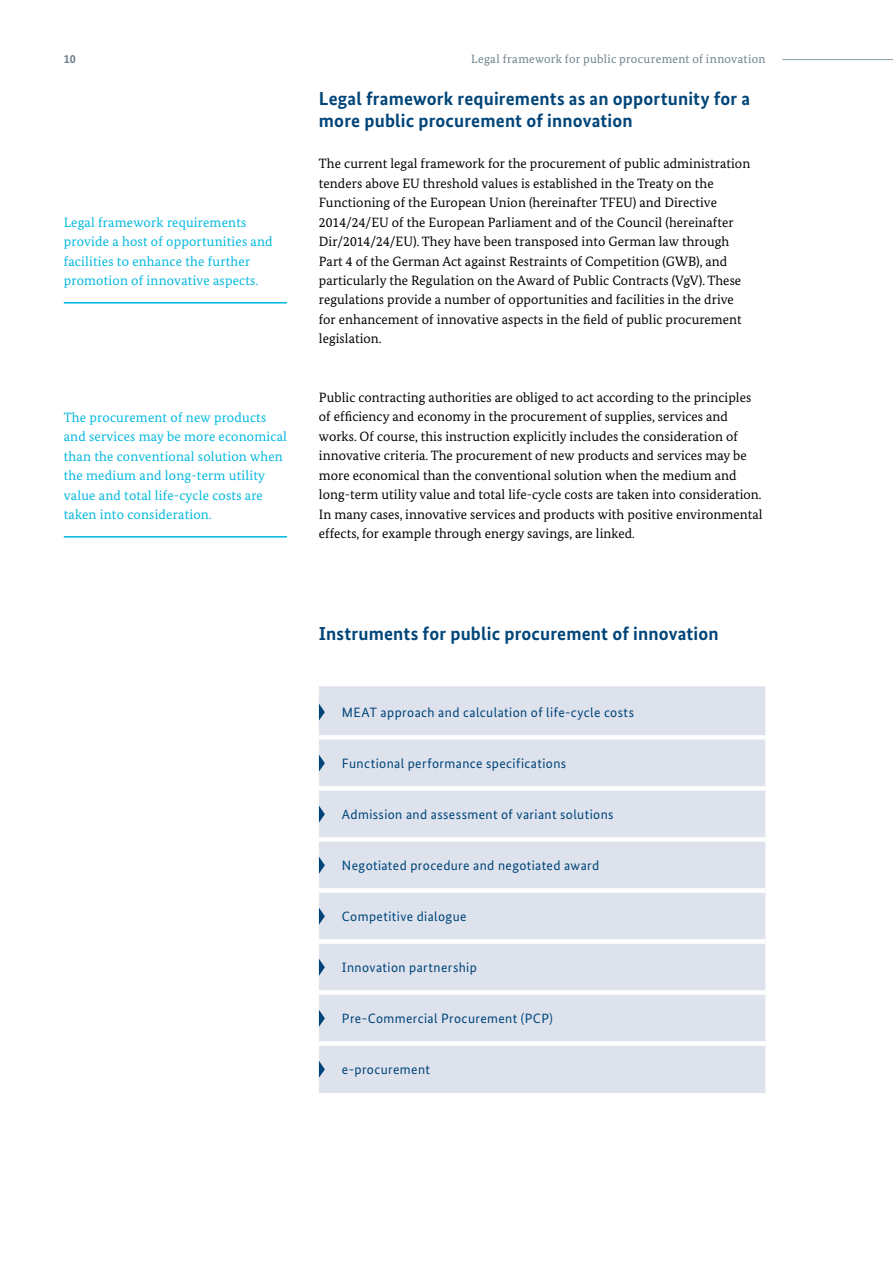
<style>
.page{position:relative;width:893px;height:1263px;background:#fff}
.page>*{position:absolute;margin:0;border:0;box-sizing:border-box;transform-origin:0 0}
.t1{font:700 18.75px/22.5px "Bundes Sans";letter-spacing:.01em;color:#004579}
.t2{font:13.5px/19.5px "Bundes Serif";letter-spacing:.005em;color:#000}
.t3{font:13.5px/19.5px "Bundes Serif";letter-spacing:.015em;color:#00b8de}
.t4{font:13.5px "Bundes Sans";letter-spacing:.03em;color:#004579}
.t5{font:12px "Bundes Serif";letter-spacing:.02em;color:#6b808b}
.t6{font:700 12px "Bundes Sans";color:#6b808b}
</style>
<div class="page">
<hr style="left:64px;top:302px;width:223px;height:2px;background:#00b8de">
<hr style="left:64px;top:536px;width:223px;height:2px;background:#00b8de">
<div style="left:319px;top:686px;width:446px;height:407px;background:#dde2ed"></div>
<div style="left:319px;top:735px;width:17px;height:5px;background:#fff"></div>
<div style="left:336px;top:735px;width:429px;height:5px;background:#fff"></div>
<div style="left:319px;top:786px;width:17px;height:5px;background:#fff"></div>
<div style="left:336px;top:786px;width:429px;height:5px;background:#fff"></div>
<div style="left:319px;top:837px;width:17px;height:5px;background:#fff"></div>
<div style="left:336px;top:837px;width:429px;height:5px;background:#fff"></div>
<div style="left:319px;top:888px;width:17px;height:5px;background:#fff"></div>
<div style="left:336px;top:888px;width:429px;height:5px;background:#fff"></div>
<div style="left:319px;top:939px;width:17px;height:5px;background:#fff"></div>
<div style="left:336px;top:939px;width:429px;height:5px;background:#fff"></div>
<div style="left:319px;top:990px;width:17px;height:5px;background:#fff"></div>
<div style="left:336px;top:990px;width:429px;height:5px;background:#fff"></div>
<div style="left:319px;top:1041px;width:17px;height:5px;background:#fff"></div>
<div style="left:336px;top:1041px;width:429px;height:5px;background:#fff"></div>
<svg style="left:319px;top:703px;width:6px;height:17px"></svg>
<svg style="left:319px;top:754px;width:6px;height:17px"></svg>
<svg style="left:319px;top:806px;width:6px;height:17px"></svg>
<svg style="left:319px;top:857px;width:6px;height:17px"></svg>
<svg style="left:319px;top:908px;width:6px;height:17px"></svg>
<svg style="left:319px;top:959px;width:6px;height:17px"></svg>
<svg style="left:319px;top:1010px;width:6px;height:17px"></svg>
<svg style="left:319px;top:1061px;width:6px;height:17px"></svg>
<svg style="left:782px;top:59px;width:111px;height:1px"></svg>
<p class="t6" style="left:64px;top:52px;width:13px">10</p>
<p class="t5" style="left:471px;top:52px;width:296px">Legal framework for public procurement of innovation</p>
<p class="t3" style="left:64px;top:212px;width:210px">Legal framework requirements provide a host of opportunities and facilities to enhance the further promotion of innovative aspects.</p>
<p class="t3" style="left:64px;top:407px;width:225px">The procurement of new products and services may be more economical than the conventional solution when the medium and long-term utility value and total life-cycle costs are taken into consideration.</p>
<h1 class="t1" style="left:319px;top:87px;width:433px">Legal framework requirements as an opportunity for a more public procurement of innovation</h1>
<p class="t2" style="left:319px;top:153px;width:433px">The current legal framework for the procurement of public administration tenders above EU threshold values is established in the Treaty on the Functioning of the European Union (hereinafter TFEU) and Directive 2014/24/EU of the European Parliament and of the Council (hereinafter Dir/2014/24/EU). They have been transposed into German law through Part 4 of the German Act against Restraints of Competition (GWB), and particularly the Regulation on the Award of Public Contracts (VgV). These regulations provide a number of opportunities and facilities in the drive for enhancement of innovative aspects in the field of public procurement legislation.</p>
<p class="t2" style="left:319px;top:387px;width:445px">Public contracting authorities are obliged to act according to the principles of efficiency and economy in the procurement of supplies, services and works. Of course, this instruction explicitly includes the consideration of innovative criteria. The procurement of new products and services may be more economical than the conventional solution when the medium and long-term utility value and total life-cycle costs are taken into consideration.<br>In many cases, innovative services and products with positive environmental effects, for example through energy savings, are linked.</p>
<h1 class="t1" style="left:319px;top:622px;width:401px">Instruments for public procurement of innovation</h1>
<p class="t4" style="left:342px;top:704px;width:294px">MEAT approach and calculation of life-cycle costs</p>
<p class="t4" style="left:342px;top:755px;width:226px">Functional performance specifications</p>
<p class="t4" style="left:342px;top:806px;width:273px">Admission and assessment of variant solutions</p>
<p class="t4" style="left:342px;top:857px;width:259px">Negotiated procedure and negotiated award</p>
<p class="t4" style="left:342px;top:908px;width:126px">Competitive dialogue</p>
<p class="t4" style="left:342px;top:959px;width:136px">Innovation partnership</p>
<p class="t4" style="left:342px;top:1010px;width:212px">Pre-Commercial Procurement (PCP)</p>
<p class="t4" style="left:342px;top:1061px;width:90px">e-procurement</p>
</div>
